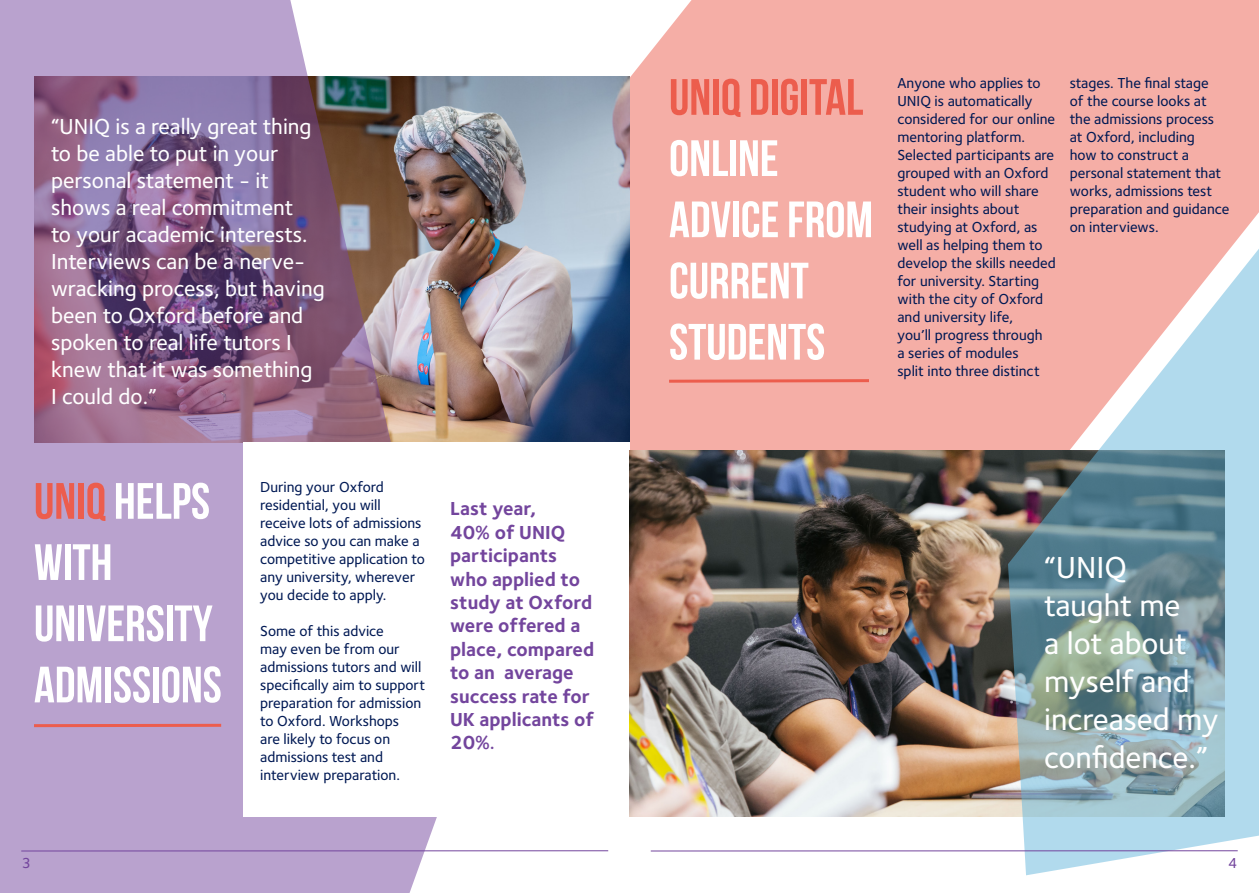
<style>
.page{position:relative;width:1259px;height:893px;background:#fff}
.page>*{position:absolute;margin:0;border:0;box-sizing:border-box;transform-origin:0 0}
.t1{font:700 51px/61.2px "Bebas Neue";color:#fff}
.t2{font:500 31.5px/37.8px "Foundry Sterling";color:#fff}
.t3{font:500 22.5px/27px "Foundry Sterling";color:#fff}
.t4{font:700 19.5px/23.4px "Foundry Sterling";color:#73459d}
.t5{font:500 15px/18px "Foundry Sterling";color:#001954}
.Paragraph_Style_1{font:500 15px "Foundry Sterling";color:#73459d}
.s1{color:#ec5d4d}
.s2{font-size:15px}
</style>
<div class="page">
<div style="left:510px;top:0;width:749px;height:451px;background:#f5aea6"></div>
<img style="left:461px;top:77px;width:168px;height:365px">
<img style="left:0;top:0;width:461px;height:893px">
<hr style="left:34px;top:724px;width:187px;height:3px;background:#ec5d4d">
<div style="left:446px;top:442px;width:183px;height:225px;background:#fff"></div>
<svg style="left:666px;top:378px;width:206px;height:6px"></svg>
<div style="left:244px;top:442px;width:217px;height:374px;background:#fff"></div>
<hr style="left:21px;top:850px;width:587px;height:1px;background:#73459d">
<img style="left:629px;top:451px;width:379px;height:365px">
<svg style="left:1008px;top:148px;width:251px;height:727px;background:#afafb4"></svg>
<hr style="left:651px;top:850px;width:586px;height:1px;background:#73459d">
<p class="t3" style="left:51px;top:113px;width:275px">“UNIQ is a really great thing to be able to put in your personal statement - it shows a real commitment<br>to your academic interests.<br>Interviews can be a nerve&shy;wracking process, but having been to Oxford before and spoken to real life tutors I knew that it was something</p>
<p class="t3" style="left:51px;top:383px;width:107px">I could do.”</p>
<p class="t1" style="left:34px;top:470px;width:189px"><span class="s1">UNIQ</span> HELPS<br>WITH<br>UNIVERSITY<br>ADMISSIONS</p>
<p class="Paragraph_Style_1" style="left:22px;top:852px;width:11px">3</p>
<p class="t5" style="left:260px;top:478px;width:166px">During your Oxford residential, you will receive lots of admissions advice so you can make a competitive application to any university, wherever you decide to apply.</p>
<p class="t5" style="left:260px;top:622px;width:166px">Some of this advice<br>may even be from our admissions tutors and will specifically aim to support preparation for admission to Oxford. Workshops<br>are likely to focus on admissions test and interview preparation.</p>
<p class="t4" style="left:450px;top:496px;width:146px">Last year,<br>40% of UNIQ participants who applied to study at Oxford were offered a place, compared to an average success rate for<br>UK applicants of<br>20%<span class="s2">.</span></p>
<p class="t1" style="left:669px;top:66px;width:205px"><span class="s1">UNIQ DIGITAL<br></span>ONLINE<br>ADVICE FROM<br>CURRENT<br>STUDENTS</p>
<p class="t5" style="left:897px;top:74px;width:160px">Anyone who applies to<br>UNIQ is automatically considered for our online mentoring platform.<br>Selected participants are grouped with an Oxford student who will share their insights about studying at Oxford, as well as helping them to develop the skills needed for university. Starting with the city of Oxford and university life,<br>you’ll progress through<br>a series of modules<br>split into three distinct</p>
<p class="t5" style="left:1069px;top:74px;width:161px">stages. The final stage<br>of the course looks at the admissions process at Oxford, including<br>how to construct a personal statement that works, admissions test preparation and guidance on interviews.</p>
<p class="t2" style="left:1044px;top:548px;width:176px">“UNIQ taught me<br>a lot about myself and increased my confidence.”</p>
<p class="Paragraph_Style_1" style="left:1228px;top:852px;width:11px">4</p>
</div>
